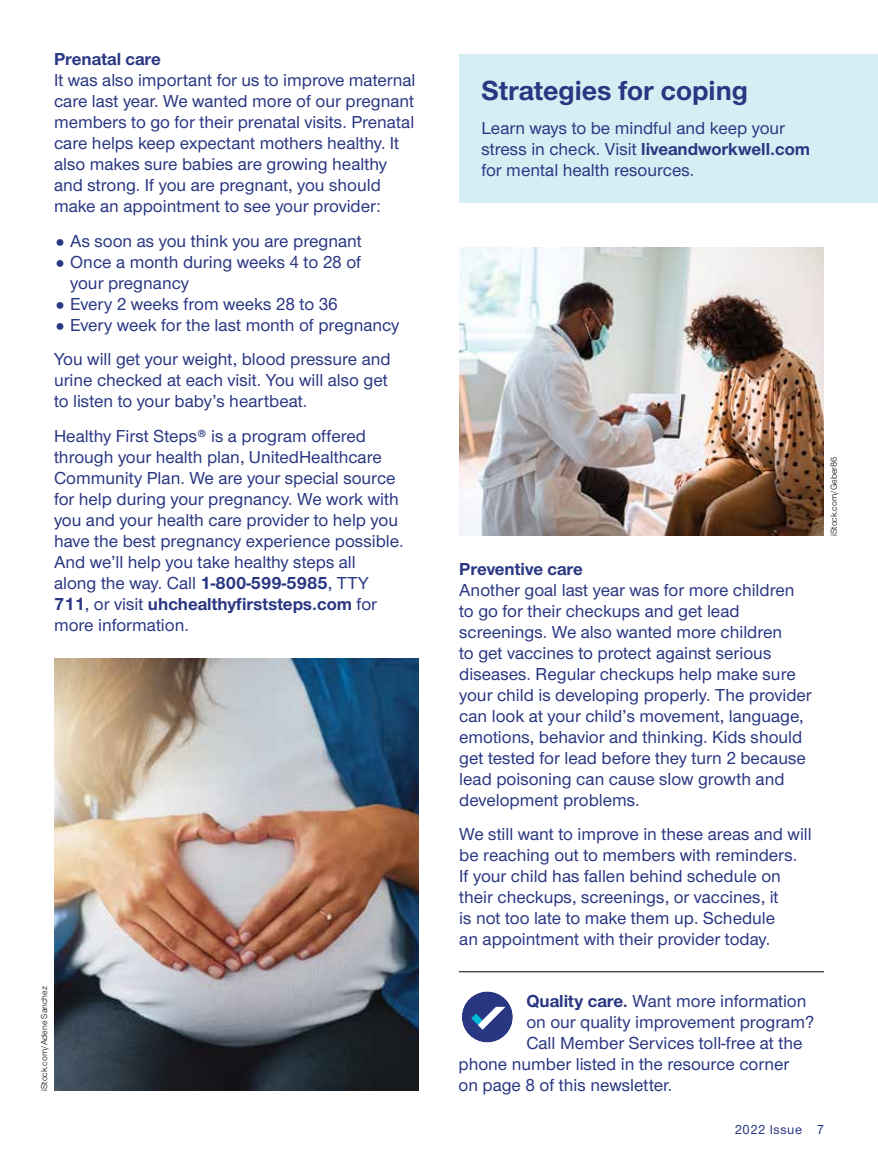
<style>
.page{position:relative;width:878px;height:1161px;background:#fff}
.page>*{position:absolute;margin:0;border:0;box-sizing:border-box;transform-origin:0 0}
.Hed_sans_secondary_A{font:700 28.5px "UHC Sans";color:#293682}
.CTA_new_AMC{font:500 18px/21px "UHC Sans";color:#293682}
.Subhead_AMC{font:700 18px "UHC Sans";color:#293682}
.Folio_R_AMC{font:500 13.5px "UHC Sans";letter-spacing:.04em;color:#293682}
.Legal_language_AMC{font:9px "UHC Sans";color:#000}
.s1{font-weight:700}
</style>
<div class="page">
<hr style="left:459px;top:972px;width:364px;height:1px;background:#000">
<div style="left:459px;top:54px;width:419px;height:148px;background:#d5eef4"></div>
<img style="left:54px;top:659px;width:364px;height:432px">
<img style="left:459px;top:247px;width:365px;height:288px">
<div style="left:462px;top:991px;width:51px;height:51px;background:#293682;border-radius:50%"></div>
<svg style="left:471px;top:1007px;width:34px;height:23px"></svg>
<p class="Subhead_AMC" style="left:54px;top:47px;width:108px">Prenatal care</p>
<p class="CTA_new_AMC" style="left:54px;top:69px;width:363px">It was also important for us to improve maternal care last year. We wanted more of our pregnant members to go for their prenatal visits. Prenatal care helps keep expectant mothers healthy. It also makes sure babies are growing healthy and strong. If you are pregnant, you should make an appointment to see your provider:</p>
<p class="CTA_new_AMC" style="left:70px;top:230px;width:293px">As soon as you think you are pregnant</p>
<p class="CTA_new_AMC" style="left:70px;top:251px;width:292px">Once a month during weeks 4 to 28 of your pregnancy</p>
<p class="CTA_new_AMC" style="left:70px;top:293px;width:269px">Every 2 weeks from weeks 28 to 36</p>
<p class="CTA_new_AMC" style="left:70px;top:314px;width:330px">Every week for the last month of pregnancy</p>
<p class="CTA_new_AMC" style="left:54px;top:348px;width:338px">You will get your weight, blood pressure and urine checked at each visit. You will also get to listen to your baby’s heartbeat.</p>
<p class="CTA_new_AMC" style="left:54px;top:425px;width:351px">Healthy First Steps® is a program offered through your health plan, UnitedHealthcare Community Plan. We are your special source for help during your pregnancy. We work with you and your health care provider to help you have the best pregnancy experience possible.<br>And we’ll help you take healthy steps all<br>along the way. Call <span class="s1">1-800-599-5985</span>, TTY <span class="s1">711</span>, or visit <span class="s1">uhchealthyfirststeps.com</span> for more information.</p>
<p class="Legal_language_AMC" style="left:38px;top:1091px;width:106px;rotate:-90deg">iStock.com/Adene Sanchez</p>
<p class="Hed_sans_secondary_A" style="left:481px;top:71px;width:268px">Strategies for coping</p>
<p class="CTA_new_AMC" style="left:481px;top:117px;width:330px">Learn ways to be mindful and keep your stress in check. Visit <span class="s1">liveandworkwell.com </span>for mental health resources.</p>
<p class="Subhead_AMC" style="left:459px;top:556px;width:125px">Preventive care</p>
<p class="CTA_new_AMC" style="left:459px;top:578px;width:354px">Another goal last year was for more children to go for their checkups and get lead screenings. We also wanted more children<br>to get vaccines to protect against serious diseases. Regular checkups help make sure your child is developing properly. The provider can look at your child’s movement, language, emotions, behavior and thinking. Kids should get tested for lead before they turn 2 because lead poisoning can cause slow growth and development problems.</p>
<p class="CTA_new_AMC" style="left:459px;top:823px;width:354px">We still want to improve in these areas and will be reaching out to members with reminders.<br>If your child has fallen behind schedule on their checkups, screenings, or vaccines, it<br>is not too late to make them up. Schedule<br>an appointment with their provider today.</p>
<p class="Legal_language_AMC" style="left:827px;top:536px;width:80px;rotate:-90deg">iStock.com/Geber86</p>
<p class="CTA_new_AMC" style="left:526px;top:990px;width:282px"><span class="s1">Quality care.</span> Want more information</p>
<p class="CTA_new_AMC" style="left:526px;top:1011px;width:289px">on our quality improvement program?</p>
<p class="CTA_new_AMC" style="left:526px;top:1032px;width:278px">Call Member Services toll-free at the</p>
<p class="CTA_new_AMC" style="left:458px;top:1053px;width:332px">phone number listed in the resource corner</p>
<p class="CTA_new_AMC" style="left:458px;top:1074px;width:215px">on page 8 of this newsletter.</p>
<p class="Folio_R_AMC" style="left:734px;top:1120px;width:91px">2022 Issue 7</p>
</div>
